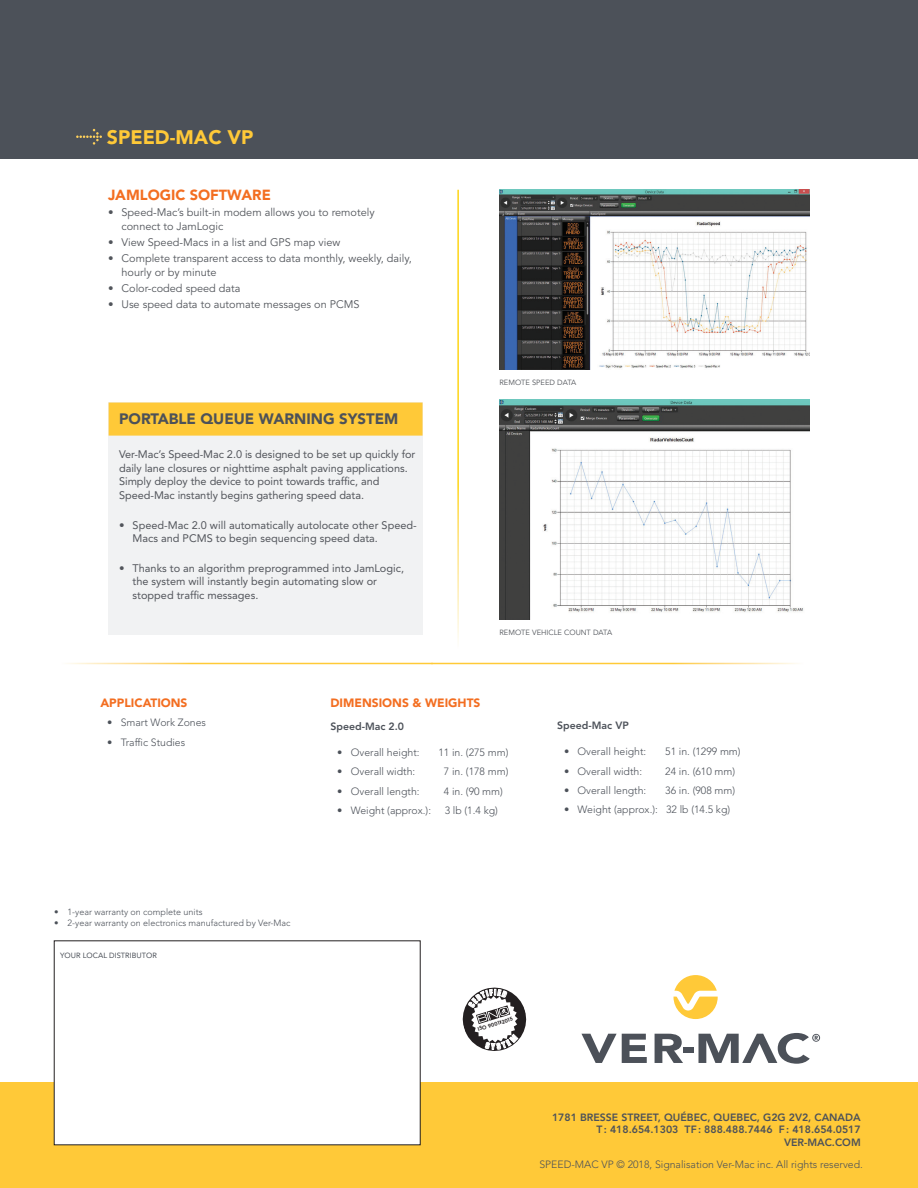
<style>
.page{position:relative;width:918px;height:1188px;background:#fff}
.page>*{position:absolute;margin:0;border:0;box-sizing:border-box;transform-origin:0 0}
.t1{font:900 19.5px "Avenir LT Std";color:#ffc938}
.TITRE_ORANGE_10_PT{font:900 15px "Avenir LT Std";color:#4c5159}
.Titre_orange{font:900 14.55px "Avenir LT Std";color:#f36e21}
.TITRE_SPECS__VERSO{font:900 12px "Avenir LT Std";color:#f36e21}
.Tx{font:10.95px/13.5px "Avenir LT Std";color:#52555b}
.Tx-2{font:10.95px/13.5px "Avenir LT Std";color:#52555b}
.TC{font:10.95px/13.5px "Avenir LT Std";letter-spacing:-.005em;color:#52555b}
.ALL_RIGHTS_RESERVED{font:300 10.5px "Avenir LT Std";color:#4c5159}
.COORDONNÉES{font:800 10.5px "Avenir LT Std";color:#4c5159}
.t2{font:300 9px "Avenir LT Std";color:#4c5159}
.Tx-3{font:7.5px "Avenir LT Std";color:#52555b}
.t3{font:7.5px "Avenir LT Std";color:#4c5159}
.t4{font:600 5.25px "Avant Garde";color:#231f20}
</style>
<div class="page">
<div style="left:0;top:0;width:918px;height:158px;background:#4c5159"></div>
<div style="left:0;top:1082px;width:918px;height:106px;background:#ffc938"></div>
<svg style="left:76px;top:129px;width:26px;height:16px"></svg>
<svg style="left:581px;top:1034px;width:66px;height:29px"></svg>
<svg style="left:655px;top:1034px;width:28px;height:29px"></svg>
<div style="left:684px;top:1047px;width:10px;height:6px;background:#4c5159"></div>
<svg style="left:674px;top:975px;width:44px;height:44px"></svg>
<svg style="left:699px;top:1033px;width:121px;height:31px"></svg>
<div style="left:54px;top:941px;width:366px;height:204px;background:#fff"></div>
<img style="left:499px;top:189px;width:311px;height:181px">
<img style="left:500px;top:400px;width:310px;height:220px">
<div style="left:108px;top:403px;width:315px;height:232px;background:#f1f2f3"></div>
<div style="left:109px;top:403px;width:314px;height:33px;background:#ffc938;border:2px solid #ffc938"></div>
<svg style="left:462px;top:987px;width:65px;height:64px"></svg>
<p class="t1" style="left:107px;top:125px;width:148px">SPEED-MAC VP</p>
<p class="Titre_orange" style="left:108px;top:186px;width:164px">JAMLOGIC SOFTWARE</p>
<p class="Tx" style="left:122px;top:206px;width:255px;text-indent:-14px">• Speed-Mac’s built-in modem allows you to remotely connect to JamLogic</p>
<p class="Tx" style="left:108px;top:236px;width:234px">• View Speed-Macs in a list and GPS map view</p>
<p class="Tx" style="left:122px;top:252px;width:292px;text-indent:-14px">• Complete transparent access to data monthly, weekly, daily, hourly or by minute</p>
<p class="Tx" style="left:108px;top:282px;width:134px">• Color-coded speed data</p>
<p class="Tx" style="left:108px;top:298px;width:253px">• Use speed data to automate messages on PCMS</p>
<p class="TITRE_ORANGE_10_PT" style="left:119px;top:410px;width:281px">PORTABLE QUEUE WARNING SYSTEM</p>
<p class="TC" style="left:119px;top:448px;width:298px">Ver-Mac’s Speed-Mac 2.0 is designed to be set up quickly for daily lane closures or nighttime asphalt paving applications.<br>Simply deploy the device to point towards traffic, and Speed-Mac instantly begins gathering speed data.</p>
<p class="Tx-2" style="left:133px;top:518px;width:286px;text-indent:-14px">• Speed-Mac 2.0 will automatically autolocate other Speed-<br>Macs and PCMS to begin sequencing speed data.</p>
<p class="Tx-2" style="left:133px;top:561px;width:273px;text-indent:-14px">• Thanks to an algorithm preprogrammed into JamLogic, the system will instantly begin automating slow or stopped traffic messages.</p>
<p class="Tx-3" style="left:500px;top:378px;width:78px">REMOTE SPEED DATA</p>
<p class="Tx-3" style="left:500px;top:628px;width:114px">REMOTE VEHICLE COUNT DATA</p>
<p class="TITRE_SPECS__VERSO" style="left:100px;top:696px;width:89px">APPLICATIONS</p>
<p class="ALL_RIGHTS_RESERVED" style="left:107px;top:717px;width:100px">• Smart Work Zones</p>
<p class="ALL_RIGHTS_RESERVED" style="left:107px;top:736px;width:80px">• Traffic Studies</p>
<p class="t2" style="left:54px;top:907px;width:150px">• 1-year warranty on complete units</p>
<p class="t2" style="left:54px;top:917px;width:238px">• 2-year warranty on electronics manufactured by Ver-Mac</p>
<p class="t3" style="left:60px;top:951px;width:98px">YOUR LOCAL DISTRIBUTOR</p>
<p class="TITRE_SPECS__VERSO" style="left:330px;top:696px;width:151px">DIMENSIONS &amp; WEIGHTS</p>
<p class="COORDONNÉES" style="left:330px;top:720px;width:75px">Speed-Mac 2.0</p>
<p class="ALL_RIGHTS_RESERVED" style="left:337px;top:746px;width:84px">• Overall height:</p>
<p class="ALL_RIGHTS_RESERVED" style="left:438px;top:746px;width:71px">11 in. (275 mm)</p>
<p class="ALL_RIGHTS_RESERVED" style="left:337px;top:766px;width:80px">• Overall width:</p>
<p class="ALL_RIGHTS_RESERVED" style="left:444px;top:766px;width:66px">7 in. (178 mm)</p>
<p class="ALL_RIGHTS_RESERVED" style="left:337px;top:785px;width:84px">• Overall length:</p>
<p class="ALL_RIGHTS_RESERVED" style="left:444px;top:785px;width:61px">4 in. (90 mm)</p>
<p class="ALL_RIGHTS_RESERVED" style="left:337px;top:804px;width:95px">• Weight (approx.):</p>
<p class="ALL_RIGHTS_RESERVED" style="left:445px;top:804px;width:55px">3 lb (1.4 kg)</p>
<p class="COORDONNÉES" style="left:557px;top:719px;width:73px">Speed-Mac VP</p>
<p class="ALL_RIGHTS_RESERVED" style="left:564px;top:745px;width:84px">• Overall height:</p>
<p class="ALL_RIGHTS_RESERVED" style="left:665px;top:745px;width:77px">51 in. (1299 mm)</p>
<p class="ALL_RIGHTS_RESERVED" style="left:564px;top:765px;width:80px">• Overall width:</p>
<p class="ALL_RIGHTS_RESERVED" style="left:665px;top:765px;width:71px">24 in. (610 mm)</p>
<p class="ALL_RIGHTS_RESERVED" style="left:564px;top:784px;width:84px">• Overall length:</p>
<p class="ALL_RIGHTS_RESERVED" style="left:665px;top:784px;width:71px">36 in. (908 mm)</p>
<p class="ALL_RIGHTS_RESERVED" style="left:564px;top:803px;width:168px">• Weight (approx.): 32 lb (14.5 kg)</p>
<p class="t4" style="left:477px;top:1026px;width:38px;rotate:-17deg">ISO 9001 2015</p>
<p class="COORDONNÉES" style="left:552px;top:1111px;width:310px">1781 BRESSE STREET, QUÉBEC, QUEBEC, G2G 2V2, CANADA</p>
<p class="COORDONNÉES" style="left:597px;top:1123px;width:266px">T: 418.654.1303 TF: 888.488.7446 F: 418.654.0517</p>
<p class="COORDONNÉES" style="left:784px;top:1136px;width:78px">VER-MAC.COM</p>
<p class="ALL_RIGHTS_RESERVED" style="left:539px;top:1158px;width:325px">SPEED-MAC VP © 2018, Signalisation Ver-Mac inc. All rights reserved.</p>
</div>
